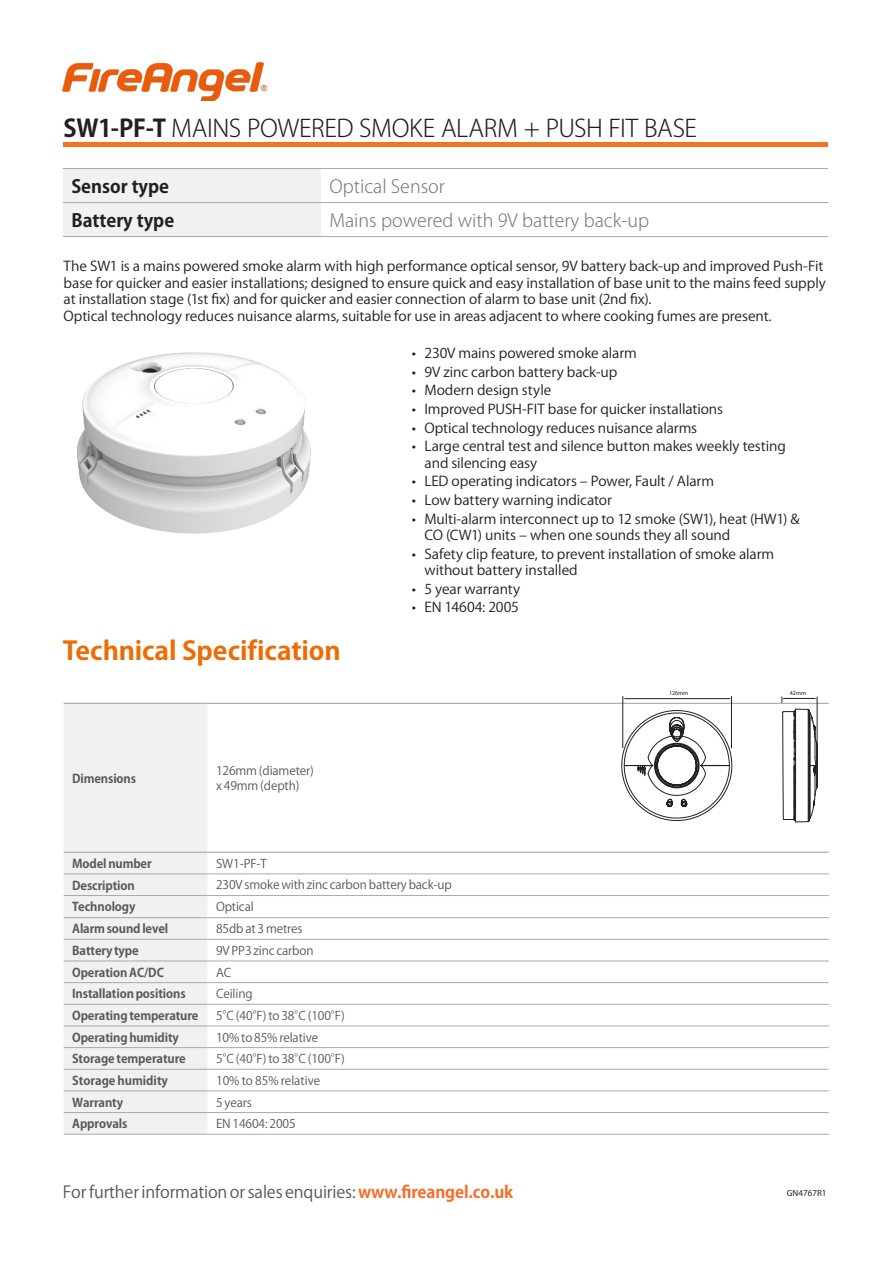
<style>
.page{position:relative;width:893px;height:1261px;background:#fff}
.page>*{position:absolute;margin:0;border:0;box-sizing:border-box;transform-origin:0 0}
.Sub_Head{font:700 25.5px "Koz Go Pro";letter-spacing:-.005em;color:#ed6c05;scale:1.04 1}
.Sub_Head-2{font:300 24px "Koz Go Pr 6 N";letter-spacing:-.015em;color:#231f20}
.Body_Copy{font:300 18px "Koz Go Pr 6 N";color:#787a7d}
.Body_Copy-2{font:700 18px "Koz Go Pr 6 N";color:#231f20}
.t1{font:16.5px "Koz Go Pro";letter-spacing:-.01em;color:#57585a}
.t2{font:13.5px/16.5px "Koz Go Pro";letter-spacing:-.01em;color:#231f20;scale:1.04 1}
.t3{font:12px/15px "Koz Go Pro";letter-spacing:-.01em;color:#57585a}
.t4{font:700 12px "Koz Go Pro";letter-spacing:-.01em;color:#57585a}
.t5{font:9px "Myriad Pro";color:#231f20}
.t6{font:6px "Myriad Pro";color:#231f20}
.s1{font-weight:700}
.s2{font-weight:700;color:#f36e2a}
</style>
<div class="page">
<div style="left:64px;top:704px;width:143px;height:430px;background:#f0f1f2"></div>
<hr style="left:64px;top:703px;width:143px;height:1px;background:#a8a9ad">
<hr style="left:207px;top:703px;width:621px;height:1px;background:#a8a9ad">
<hr style="left:64px;top:851px;width:143px;height:2px;background:#a8a9ad">
<hr style="left:207px;top:851px;width:621px;height:2px;background:#a8a9ad">
<hr style="left:64px;top:873px;width:143px;height:1px;background:#a8a9ad">
<hr style="left:207px;top:873px;width:621px;height:1px;background:#a8a9ad">
<hr style="left:64px;top:895px;width:143px;height:1px;background:#a8a9ad">
<hr style="left:207px;top:895px;width:621px;height:1px;background:#a8a9ad">
<hr style="left:64px;top:917px;width:143px;height:1px;background:#a8a9ad">
<hr style="left:207px;top:917px;width:621px;height:1px;background:#a8a9ad">
<hr style="left:64px;top:939px;width:143px;height:1px;background:#a8a9ad">
<hr style="left:207px;top:939px;width:621px;height:1px;background:#a8a9ad">
<hr style="left:64px;top:960px;width:143px;height:1px;background:#a8a9ad">
<hr style="left:207px;top:960px;width:621px;height:1px;background:#a8a9ad">
<hr style="left:64px;top:982px;width:143px;height:1px;background:#a8a9ad">
<hr style="left:207px;top:982px;width:621px;height:1px;background:#a8a9ad">
<hr style="left:64px;top:1004px;width:143px;height:1px;background:#a8a9ad">
<hr style="left:207px;top:1004px;width:621px;height:1px;background:#a8a9ad">
<hr style="left:64px;top:1025px;width:143px;height:1px;background:#a8a9ad">
<hr style="left:207px;top:1025px;width:621px;height:1px;background:#a8a9ad">
<hr style="left:64px;top:1047px;width:143px;height:1px;background:#a8a9ad">
<hr style="left:207px;top:1047px;width:621px;height:1px;background:#a8a9ad">
<hr style="left:64px;top:1069px;width:143px;height:1px;background:#a8a9ad">
<hr style="left:207px;top:1069px;width:621px;height:1px;background:#a8a9ad">
<hr style="left:64px;top:1090px;width:143px;height:1px;background:#a8a9ad">
<hr style="left:207px;top:1090px;width:621px;height:1px;background:#a8a9ad">
<hr style="left:64px;top:1112px;width:143px;height:1px;background:#a8a9ad">
<hr style="left:207px;top:1112px;width:621px;height:1px;background:#a8a9ad">
<hr style="left:64px;top:1134px;width:143px;height:1px;background:#a8a9ad">
<hr style="left:207px;top:1134px;width:621px;height:1px;background:#a8a9ad">
<hr style="left:64px;top:143px;width:763px;height:4px;background:#f47321">
<div style="left:63px;top:169px;width:258px;height:67px;background:#f0f1f2"></div>
<hr style="left:63px;top:168px;width:258px;height:1px;background:#a8a9ad">
<hr style="left:321px;top:168px;width:506px;height:1px;background:#a8a9ad">
<hr style="left:63px;top:202px;width:258px;height:1px;background:#a8a9ad">
<hr style="left:321px;top:202px;width:506px;height:1px;background:#a8a9ad">
<hr style="left:63px;top:236px;width:258px;height:1px;background:#a8a9ad">
<hr style="left:321px;top:236px;width:506px;height:1px;background:#a8a9ad">
<img style="left:63px;top:63px;width:204px;height:38px">
<img style="left:77px;top:352px;width:234px;height:182px">
<svg style="left:621px;top:709px;width:196px;height:113px"></svg>
<hr style="left:625px;top:698px;width:104px;height:1px;background:#231f20">
<hr style="left:816px;top:697px;width:1px;height:46px;background:#231f20">
<hr style="left:731px;top:696px;width:1px;height:52px;background:#231f20">
<hr style="left:622px;top:696px;width:1px;height:52px;background:#231f20">
<hr style="left:783px;top:698px;width:31px;height:1px;background:#231f20">
<svg style="left:781px;top:697px;width:4px;height:5px"></svg>
<p class="Sub_Head-2" style="left:64px;top:114px;width:635px"><span class="s1">SW1-PF-T</span> MAINS POWERED SMOKE ALARM + PUSH FIT BASE</p>
<p class="Body_Copy-2" style="left:71px;top:176px;width:99px">Sensor type</p>
<p class="Body_Copy" style="left:329px;top:176px;width:117px">Optical Sensor</p>
<p class="Body_Copy-2" style="left:71px;top:210px;width:104px">Battery type</p>
<p class="Body_Copy" style="left:329px;top:210px;width:321px">Mains powered with 9V battery back-up</p>
<p class="t2" style="left:64px;top:258px;width:734px">The SW1 is a mains powered smoke alarm with high performance optical sensor, 9V battery back-up and improved Push-Fit base for quicker and easier installations; designed to ensure quick and easy installation of base unit to the mains feed supply at installation stage (1st fix) and for quicker and easier connection of alarm to base unit (2nd fix).<br>Optical technology reduces nuisance alarms, suitable for use in areas adjacent to where cooking fumes are present.</p>
<p class="Sub_Head" style="left:63px;top:634px;width:269px">Technical Specification</p>
<p class="t4" style="left:72px;top:770px;width:65px">Dimensions</p>
<p class="t3" style="left:216px;top:763px;width:99px">126mm (diameter) x 49mm (depth)</p>
<p class="t2" style="left:412px;top:345px;width:218px">• 230V mains powered smoke alarm</p>
<p class="t2" style="left:412px;top:364px;width:199px">• 9V zinc carbon battery back-up</p>
<p class="t2" style="left:412px;top:382px;width:136px">• Modern design style</p>
<p class="t2" style="left:412px;top:401px;width:301px">• Improved PUSH-FIT base for quicker installations</p>
<p class="t2" style="left:412px;top:420px;width:276px">• Optical technology reduces nuisance alarms</p>
<p class="t2" style="left:424px;top:438px;width:349px;text-indent:-13px">• Large central test and silence button makes weekly testing and silencing easy</p>
<p class="t2" style="left:412px;top:473px;width:292px">• LED operating indicators – Power, Fault / Alarm</p>
<p class="t2" style="left:412px;top:492px;width:194px">• Low battery warning indicator</p>
<p class="t2" style="left:424px;top:511px;width:362px;text-indent:-13px">• Multi-alarm interconnect up to 12 smoke (SW1), heat (HW1) &amp;<br>CO (CW1) units ‒ when one sounds they all sound</p>
<p class="t2" style="left:424px;top:546px;width:338px;text-indent:-13px">• Safety clip feature, to prevent installation of smoke alarm without battery installed</p>
<p class="t2" style="left:412px;top:581px;width:106px">• 5 year warranty</p>
<p class="t2" style="left:412px;top:599px;width:105px">• EN 14604: 2005</p>
<p class="t6" style="left:669px;top:689px;width:21px">126mm</p>
<p class="t6" style="left:789px;top:689px;width:18px">42mm</p>
<p class="t4" style="left:72px;top:856px;width:81px">Model number</p>
<p class="t3" style="left:216px;top:856px;width:52px">SW1-PF-T</p>
<p class="t4" style="left:72px;top:877px;width:64px">Description</p>
<p class="t3" style="left:216px;top:878px;width:237px">230V smoke with zinc carbon battery back-up</p>
<p class="t4" style="left:72px;top:899px;width:65px">Technology</p>
<p class="t3" style="left:216px;top:899px;width:39px">Optical</p>
<p class="t4" style="left:72px;top:921px;width:98px">Alarm sound level</p>
<p class="t3" style="left:216px;top:921px;width:88px">85db at 3 metres</p>
<p class="t4" style="left:72px;top:943px;width:68px">Battery type</p>
<p class="t3" style="left:216px;top:943px;width:99px">9V PP3 zinc carbon</p>
<p class="t4" style="left:72px;top:964px;width:93px">Operation AC/DC</p>
<p class="t3" style="left:216px;top:965px;width:17px">AC</p>
<p class="t4" style="left:72px;top:986px;width:115px">Installation positions</p>
<p class="t3" style="left:216px;top:986px;width:38px">Ceiling</p>
<p class="t4" style="left:72px;top:1008px;width:128px">Operating temperature</p>
<p class="t3" style="left:216px;top:1008px;width:130px">5°C (40°F) to 38°C (100°F)</p>
<p class="t4" style="left:72px;top:1029px;width:108px">Operating humidity</p>
<p class="t3" style="left:216px;top:1030px;width:104px">10% to 85% relative</p>
<p class="t4" style="left:72px;top:1051px;width:115px">Storage temperature</p>
<p class="t3" style="left:216px;top:1051px;width:130px">5°C (40°F) to 38°C (100°F)</p>
<p class="t4" style="left:72px;top:1072px;width:97px">Storage humidity</p>
<p class="t3" style="left:216px;top:1073px;width:106px">10% to 85% relative</p>
<p class="t4" style="left:72px;top:1094px;width:52px">Warranty</p>
<p class="t3" style="left:216px;top:1095px;width:37px">5 years</p>
<p class="t4" style="left:72px;top:1116px;width:57px">Approvals</p>
<p class="t3" style="left:216px;top:1116px;width:81px">EN 14604: 2005</p>
<p class="t1" style="left:63px;top:1181px;width:452px">For further information or sales enquiries: <span class="s2">www.fireangel.co.uk</span></p>
<p class="t5" style="left:786px;top:1187px;width:41px">GN4767R1</p>
</div>
